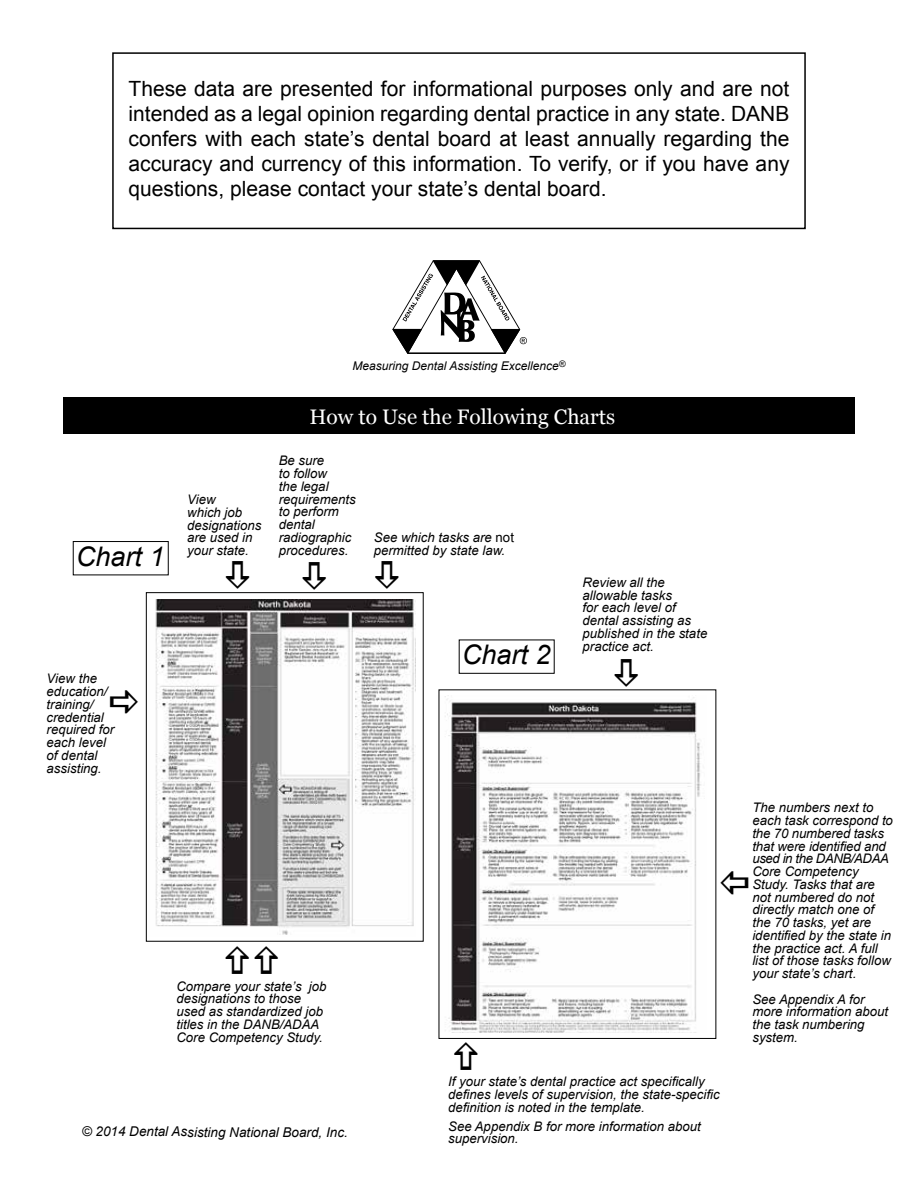
<style>
.page{position:relative;width:918px;height:1188px;background:#fff}
.page>*{position:absolute;margin:0;border:0;box-sizing:border-box;transform-origin:0 0}
.t1{font:italic 27px "Arial";color:#000}
.t2{font:21px/25.2px "Arial";color:#000;text-align:justify}
.t3{font:21px "Georgia";color:#fff}
.t4{font:italic 13.5px "Arial";color:#000}
.t5{font:italic 13.2px/12.8px "Arial";color:#000}
.t6{font:italic 12px "Arial";color:#000}
.s1{font-style:normal}
</style>
<div class="page">
<div style="left:112px;top:52px;width:694px;height:177px;border:2px solid #000"></div>
<img style="left:155px;top:599px;width:261px;height:336px">
<div style="left:146px;top:592px;width:278px;height:350px;border:1px solid #000"></div>
<div style="left:459px;top:640px;width:95px;height:34px;border:1px solid #000"></div>
<div style="left:73px;top:541px;width:95px;height:34px;border:1px solid #000"></div>
<svg style="left:392px;top:260px;width:135px;height:94px"></svg>
<img style="left:438px;top:696px;width:263px;height:337px">
<div style="left:63px;top:398px;width:792px;height:36px;background:#000"></div>
<p class="t2" style="left:129px;top:76px;width:663px">These data are presented for informational purposes only and are not intended as a legal opinion regarding dental practice in any state. DANB confers with each state’s dental board at least annually regarding the accuracy and currency of this information. To verify, or if you have any questions, please contact your state’s dental board.</p>
<p class="t6" style="left:353px;top:358px;width:214px">Measuring Dental Assisting Excellence<sup>®</sup></p>
<h1 class="t1" style="left:76px;top:539px;width:90px">Chart 1</h1>
<p class="t5" style="left:47px;top:672px;width:69px">View the education/ training/ credential required for each level of dental assisting.</p>
<p class="t5" style="left:187px;top:493px;width:76px">View<br>which job designations are used in your state.</p>
<h2 class="t3" style="left:310px;top:404px;width:307px">How to Use the Following Charts</h2>
<p class="t5" style="left:279px;top:455px;width:79px">Be sure<br>to follow<br>the legal requirements to perform dental radiographic procedures.</p>
<p class="t5" style="left:374px;top:531px;width:142px">See which tasks are <span class="s1">not </span>permitted by state law.</p>
<h1 class="t1" style="left:462px;top:637px;width:90px">Chart 2</h1>
<p class="t5" style="left:583px;top:576px;width:126px">Review all the allowable tasks<br>for each level of dental assisting as published in the state practice act.</p>
<p class="t5" style="left:176px;top:980px;width:152px">Compare your state’s job designations to those used as standardized job titles in the DANB/ADAA<br>Core Competency Study.</p>
<p class="t4" style="left:82px;top:1123px;width:268px">© 2014 Dental Assisting National Board, Inc.</p>
<p class="t5" style="left:448px;top:1075px;width:273px">If your state’s dental practice act specifically defines levels of supervision, the state-specific definition is noted in the template.</p>
<p class="t5" style="left:448px;top:1120px;width:254px">See Appendix B for more information about supervision.</p>
<p class="t5" style="left:752px;top:802px;width:142px">The numbers next to each task correspond to the 70 numbered tasks that were identified and used in the DANB/ADAA<br>Core Competency<br>Study. Tasks that are not numbered do not directly match one of the 70 tasks, yet are identified by the state in the practice act. A full list of those tasks follow your state’s chart.</p>
<p class="t5" style="left:752px;top:993px;width:137px">See Appendix A for more information about the task numbering system.</p>
</div>
